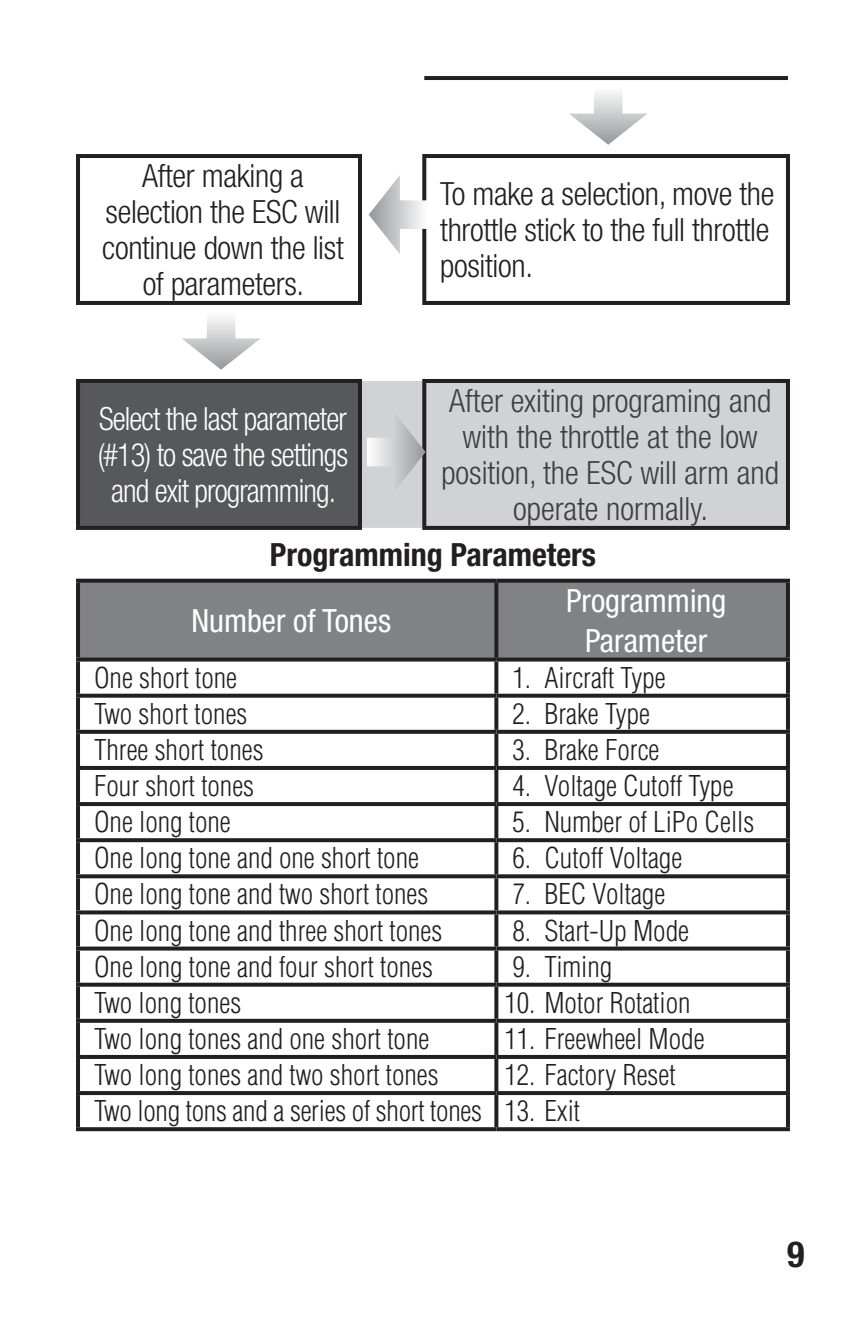
<style>
.page{position:relative;width:866px;height:1320px;background:#fff}
.page>*{position:absolute;margin:0;border:0;box-sizing:border-box;transform-origin:0 0}
.t1{font:700 condensed 36px "Helvetica Neue LT Std";color:#231f20}
.body{font:300 condensed 32px/36px "Helvetica Neue LT Std";letter-spacing:-.01em;color:#231f20;text-align:center}
.body-2{font:300 condensed 32px/36px "Helvetica Neue LT Std";color:#3e3e3f;text-align:center}
.body-3{font:300 condensed 32px/36px "Helvetica Neue LT Std";letter-spacing:-.03em;color:#fff;text-align:center;scale:.95 1}
.body-4{font:condensed 32px/40px "Helvetica Neue LT Std";color:#fff;text-align:center}
.Bullets{font:700 condensed 32px "Helvetica Neue LT Std";color:#231f20}
.body-5{font:300 condensed 28px "Helvetica LT Std";color:#231f20}
</style>
<div class="page">
<div style="left:80px;top:582px;width:706px;height:75px;background:#808285"></div>
<hr style="left:76px;top:661px;width:4px;height:32px;background:#231f20">
<svg style="left:494px;top:661px;width:4px;height:32px"></svg>
<hr style="left:786px;top:661px;width:4px;height:32px;background:#231f20">
<svg style="left:76px;top:693px;width:420px;height:4px;background:#484546"></svg>
<hr style="left:76px;top:697px;width:4px;height:32px;background:#231f20">
<svg style="left:496px;top:693px;width:294px;height:4px"></svg>
<svg style="left:494px;top:697px;width:4px;height:32px"></svg>
<hr style="left:786px;top:697px;width:4px;height:32px;background:#231f20">
<svg style="left:76px;top:729px;width:420px;height:4px;background:#4f4c4d"></svg>
<hr style="left:76px;top:733px;width:4px;height:33px;background:#231f20">
<svg style="left:496px;top:729px;width:294px;height:4px"></svg>
<svg style="left:494px;top:733px;width:4px;height:33px"></svg>
<hr style="left:786px;top:733px;width:4px;height:33px;background:#231f20">
<hr style="left:76px;top:766px;width:420px;height:4px;background:#231f20">
<hr style="left:76px;top:770px;width:4px;height:32px;background:#231f20">
<hr style="left:496px;top:766px;width:294px;height:4px;background:#231f20">
<svg style="left:494px;top:770px;width:4px;height:32px"></svg>
<hr style="left:786px;top:770px;width:4px;height:32px;background:#231f20">
<svg style="left:76px;top:802px;width:420px;height:4px;background:#262223"></svg>
<hr style="left:76px;top:806px;width:4px;height:32px;background:#231f20">
<svg style="left:496px;top:802px;width:294px;height:4px"></svg>
<svg style="left:494px;top:806px;width:4px;height:32px"></svg>
<hr style="left:786px;top:806px;width:4px;height:32px;background:#231f20">
<svg style="left:76px;top:838px;width:420px;height:4px;background:#2d292a"></svg>
<hr style="left:76px;top:842px;width:4px;height:32px;background:#231f20">
<svg style="left:496px;top:838px;width:294px;height:4px"></svg>
<svg style="left:494px;top:842px;width:4px;height:32px"></svg>
<hr style="left:786px;top:842px;width:4px;height:32px;background:#231f20">
<svg style="left:76px;top:874px;width:420px;height:4px;background:#343031"></svg>
<hr style="left:76px;top:878px;width:4px;height:32px;background:#231f20">
<svg style="left:496px;top:874px;width:294px;height:4px"></svg>
<svg style="left:494px;top:878px;width:4px;height:32px"></svg>
<hr style="left:786px;top:878px;width:4px;height:32px;background:#231f20">
<svg style="left:76px;top:910px;width:420px;height:4px;background:#3b3738"></svg>
<hr style="left:76px;top:914px;width:4px;height:32px;background:#231f20">
<svg style="left:496px;top:910px;width:294px;height:4px"></svg>
<svg style="left:494px;top:914px;width:4px;height:32px"></svg>
<hr style="left:786px;top:914px;width:4px;height:32px;background:#231f20">
<svg style="left:76px;top:946px;width:420px;height:4px;background:#413e3f"></svg>
<hr style="left:76px;top:950px;width:4px;height:32px;background:#231f20">
<svg style="left:496px;top:946px;width:294px;height:4px"></svg>
<svg style="left:494px;top:950px;width:4px;height:32px"></svg>
<hr style="left:786px;top:950px;width:4px;height:32px;background:#231f20">
<svg style="left:76px;top:982px;width:420px;height:4px;background:#484545"></svg>
<hr style="left:76px;top:986px;width:4px;height:32px;background:#231f20">
<svg style="left:496px;top:982px;width:294px;height:4px"></svg>
<svg style="left:494px;top:986px;width:4px;height:32px"></svg>
<hr style="left:786px;top:986px;width:4px;height:32px;background:#231f20">
<svg style="left:76px;top:1018px;width:420px;height:4px;background:#4f4c4c"></svg>
<hr style="left:76px;top:1022px;width:4px;height:32px;background:#231f20">
<svg style="left:496px;top:1018px;width:294px;height:4px"></svg>
<svg style="left:494px;top:1022px;width:4px;height:32px"></svg>
<hr style="left:786px;top:1022px;width:4px;height:32px;background:#231f20">
<svg style="left:76px;top:1054px;width:420px;height:4px;fill:#231f20"></svg>
<hr style="left:76px;top:1058px;width:4px;height:32px;background:#231f20">
<svg style="left:496px;top:1054px;width:294px;height:4px"></svg>
<svg style="left:494px;top:1058px;width:4px;height:32px"></svg>
<hr style="left:786px;top:1058px;width:4px;height:32px;background:#231f20">
<svg style="left:76px;top:1090px;width:420px;height:4px;fill:#231f20"></svg>
<hr style="left:76px;top:1094px;width:4px;height:33px;background:#231f20">
<svg style="left:496px;top:1090px;width:294px;height:4px"></svg>
<svg style="left:494px;top:1094px;width:4px;height:33px"></svg>
<hr style="left:786px;top:1094px;width:4px;height:33px;background:#231f20">
<svg style="left:76px;top:1127px;width:420px;height:4px;background:#2d292a"></svg>
<svg style="left:496px;top:1127px;width:294px;height:4px"></svg>
<svg style="left:76px;top:578px;width:420px;height:4px;background:#484445"></svg>
<hr style="left:76px;top:582px;width:4px;height:75px;background:#231f20">
<svg style="left:496px;top:578px;width:294px;height:4px"></svg>
<svg style="left:494px;top:582px;width:4px;height:75px"></svg>
<hr style="left:786px;top:582px;width:4px;height:75px;background:#231f20">
<svg style="left:76px;top:657px;width:420px;height:4px;background:#302c2e"></svg>
<svg style="left:496px;top:657px;width:294px;height:4px"></svg>
<div style="left:78px;top:381px;width:282px;height:147px;background:#57585a"></div>
<div style="left:362px;top:381px;width:424px;height:147px;background:#d1d2d4"></div>
<hr style="left:424px;top:76px;width:364px;height:4px;background:#231f20">
<hr style="left:422px;top:154px;width:368px;height:4px;background:#231f20">
<svg style="left:422px;top:158px;width:4px;height:143px"></svg>
<hr style="left:786px;top:158px;width:4px;height:143px;background:#231f20">
<hr style="left:422px;top:301px;width:368px;height:4px;background:#231f20">
<hr style="left:76px;top:379px;width:286px;height:4px;background:#231f20">
<hr style="left:76px;top:383px;width:4px;height:143px;background:#231f20">
<svg style="left:76px;top:526px;width:286px;height:4px"></svg>
<hr style="left:358px;top:383px;width:4px;height:143px;background:#231f20">
<hr style="left:422px;top:379px;width:368px;height:4px;background:#231f20">
<svg style="left:422px;top:383px;width:4px;height:143px"></svg>
<hr style="left:786px;top:383px;width:4px;height:143px;background:#231f20">
<svg style="left:422px;top:526px;width:368px;height:4px"></svg>
<hr style="left:76px;top:154px;width:286px;height:4px;background:#231f20">
<hr style="left:76px;top:158px;width:4px;height:143px;background:#231f20">
<hr style="left:358px;top:158px;width:4px;height:143px;background:#231f20">
<hr style="left:76px;top:301px;width:286px;height:4px;background:#231f20">
<svg style="left:569px;top:92px;width:78px;height:53px"></svg>
<svg style="left:369px;top:175px;width:58px;height:79px"></svg>
<svg style="left:182px;top:317px;width:78px;height:52px"></svg>
<svg style="left:367px;top:412px;width:58px;height:79px;background:#c7c7c9"></svg>
<p class="body" style="left:102px;top:157px;width:243px">After making a selection the ESC will continue down the list of parameters.</p>
<p class="body-3" style="left:98px;top:400px;width:265px">Select the last parameter (#13) to save the settings and exit programming.</p>
<p class="body" style="left:440px;top:175px;width:335px;text-align:left">To make a selection, move the throttle stick to the full throttle position.</p>
<p class="body-2" style="left:441px;top:382px;width:339px">After exiting programing and with the throttle at the low position, the ESC will arm and operate normally.</p>
<p class="Bullets" style="left:270px;top:534px;width:328px">Programming Parameters</p>
<p class="body-4" style="left:191px;top:600px;width:201px">Number of Tones</p>
<p class="body-4" style="left:566px;top:580px;width:161px">Programming<br>Parameter</p>
<p class="body-5" style="left:94px;top:660px;width:145px">One short tone</p>
<p class="body-5" style="left:512px;top:660px;width:155px">1. Aircraft Type</p>
<p class="body-5" style="left:94px;top:696px;width:155px">Two short tones</p>
<p class="body-5" style="left:512px;top:696px;width:139px">2. Brake Type</p>
<p class="body-5" style="left:94px;top:732px;width:171px">Three short tones</p>
<p class="body-5" style="left:512px;top:732px;width:149px">3. Brake Force</p>
<p class="body-5" style="left:94px;top:768px;width:162px">Four short tones</p>
<p class="body-5" style="left:512px;top:768px;width:223px">4. Voltage Cutoff Type</p>
<p class="body-5" style="left:94px;top:804px;width:138px">One long tone</p>
<p class="body-5" style="left:512px;top:804px;width:243px">5. Number of LiPo Cells</p>
<p class="body-5" style="left:94px;top:840px;width:326px">One long tone and one short tone</p>
<p class="body-5" style="left:512px;top:840px;width:171px">6. Cutoff Voltage</p>
<p class="body-5" style="left:94px;top:876px;width:336px">One long tone and two short tones</p>
<p class="body-5" style="left:512px;top:876px;width:154px">7. BEC Voltage</p>
<p class="body-5" style="left:94px;top:912px;width:350px">One long tone and three short tones</p>
<p class="body-5" style="left:512px;top:912px;width:178px">8. Start-Up Mode</p>
<p class="body-5" style="left:94px;top:949px;width:340px">One long tone and four short tones</p>
<p class="body-5" style="left:512px;top:949px;width:101px">9. Timing</p>
<p class="body-5" style="left:94px;top:985px;width:149px">Two long tones</p>
<p class="body-5" style="left:504px;top:985px;width:188px">10. Motor Rotation</p>
<p class="body-5" style="left:94px;top:1021px;width:337px">Two long tones and one short tone</p>
<p class="body-5" style="left:504px;top:1021px;width:202px">11. Freewheel Mode</p>
<p class="body-5" style="left:94px;top:1057px;width:346px">Two long tones and two short tones</p>
<p class="body-5" style="left:504px;top:1057px;width:173px">12. Factory Reset</p>
<p class="body-5" style="left:94px;top:1093px;width:389px">Two long tons and a series of short tones</p>
<p class="body-5" style="left:504px;top:1093px;width:77px">13. Exit</p>
<p class="t1" style="left:787px;top:1232px;width:19px">9</p>
</div>
